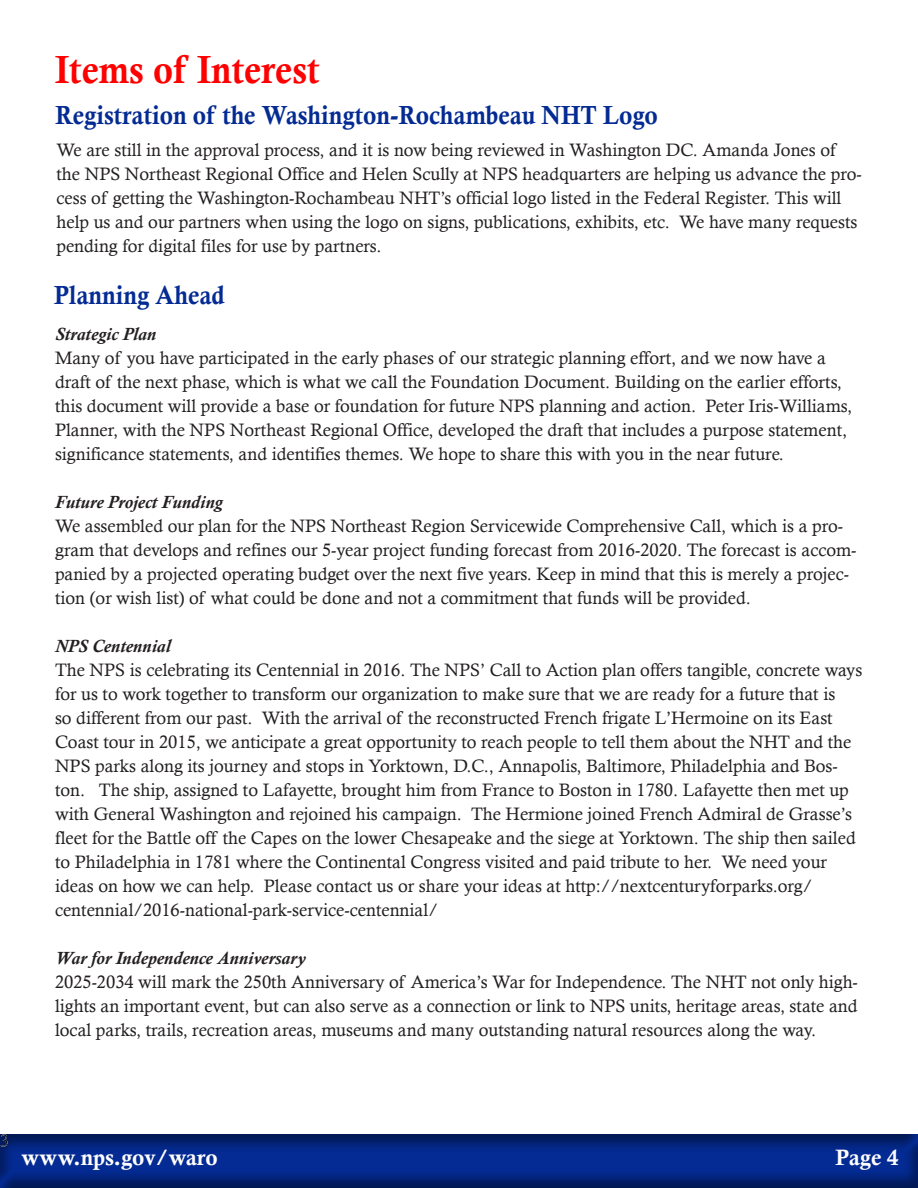
<style>
.page{position:relative;width:918px;height:1188px;background:#fff}
.page>*{position:absolute;margin:0;border:0;box-sizing:border-box;transform-origin:0 0}
.t1{font:39.3px "Calis MT Bol";color:#f00;scale:.93 1}
.t2{font:26.1px "Calis MT Bol";color:#042b93;scale:.93 1}
.t3{font:22.2px "Calis MT Bol";color:#fff}
.t4{font:18px/24px "Calisto";color:#231f20}
.t5{font:italic 700 18px "Calisto";color:#231f20}
</style>
<div class="page">
<div style="left:0;top:1128px;width:918px;height:60px;background:#231f20;opacity:.5"></div>
<p class="t1" style="left:55px;top:47px;width:286px">Items of Interest</p>
<p class="t2" style="left:56px;top:100px;width:649px">Registration of the Washington-Rochambeau NHT Logo</p>
<p class="t4" style="left:57px;top:137px;width:807px">We are still in the approval process, and it is now being reviewed in Washington DC. Amanda Jones of the NPS Northeast Regional Office and Helen Scully at NPS headquarters are helping us advance the pro&shy;cess of getting the Washington-Rochambeau NHT’s official logo listed in the Federal Register. This will help us and our partners when using the logo on signs, publications, exhibits, etc. We have many requests pending for digital files for use by partners.</p>
<p class="t2" style="left:54px;top:280px;width:185px">Planning Ahead</p>
<p class="t5" style="left:55px;top:324px;width:103px">Strategic Plan</p>
<p class="t4" style="left:55px;top:346px;width:799px">Many of you have participated in the early phases of our strategic planning effort, and we now have a draft of the next phase, which is what we call the Foundation Document. Building on the earlier efforts, this document will provide a base or foundation for future NPS planning and action. Peter Iris-Williams, Planner, with the NPS Northeast Regional Office, developed the draft that includes a purpose statement, significance statements, and identifies themes. We hope to share this with you in the near future.</p>
<p class="t5" style="left:55px;top:492px;width:169px">Future Project Funding</p>
<p class="t4" style="left:55px;top:514px;width:803px">We assembled our plan for the NPS Northeast Region Servicewide Comprehensive Call, which is a pro&shy;gram that develops and refines our 5-year project funding forecast from 2016-2020. The forecast is accom&shy;panied by a projected operating budget over the next five years. Keep in mind that this is merely a projec&shy;tion (or wish list) of what could be done and not a commitment that funds will be provided.</p>
<p class="t5" style="left:55px;top:636px;width:117px">NPS Centennial</p>
<p class="t4" style="left:55px;top:658px;width:809px">The NPS is celebrating its Centennial in 2016. The NPS’ Call to Action plan offers tangible, concrete ways for us to work together to transform our organization to make sure that we are ready for a future that is<br>so different from our past. With the arrival of the reconstructed French frigate L’Hermoine on its East Coast tour in 2015, we anticipate a great opportunity to reach people to tell them about the NHT and the NPS parks along its journey and stops in Yorktown, D.C., Annapolis, Baltimore, Philadelphia and Bos&shy;ton. The ship, assigned to Lafayette, brought him from France to Boston in 1780. Lafayette then met up with General Washington and rejoined his campaign. The Hermione joined French Admiral de Grasse’s fleet for the Battle off the Capes on the lower Chesapeake and the siege at Yorktown. The ship then sailed to Philadelphia in 1781 where the Continental Congress visited and paid tribute to her. We need your ideas on how we can help. Please contact us or share your ideas at http://nextcenturyforparks.org/ centennial/2016-national-park-service-centennial/</p>
<p class="t5" style="left:55px;top:948px;width:252px">War for Independence Anniversary</p>
<p class="t4" style="left:55px;top:970px;width:804px;text-align:justify">2025-2034 will mark the 250th Anniversary of America’s War for Independence. The NHT not only high&shy;lights an important event, but can also serve as a connection or link to NPS units, heritage areas, state and local parks, trails, recreation areas, museums and many outstanding natural resources along the way.</p>
<p class="t3" style="left:21px;top:1145px;width:198px">www.nps.gov/waro</p>
<p class="t3" style="left:836px;top:1145px;width:64px">Page 4</p>
</div>
